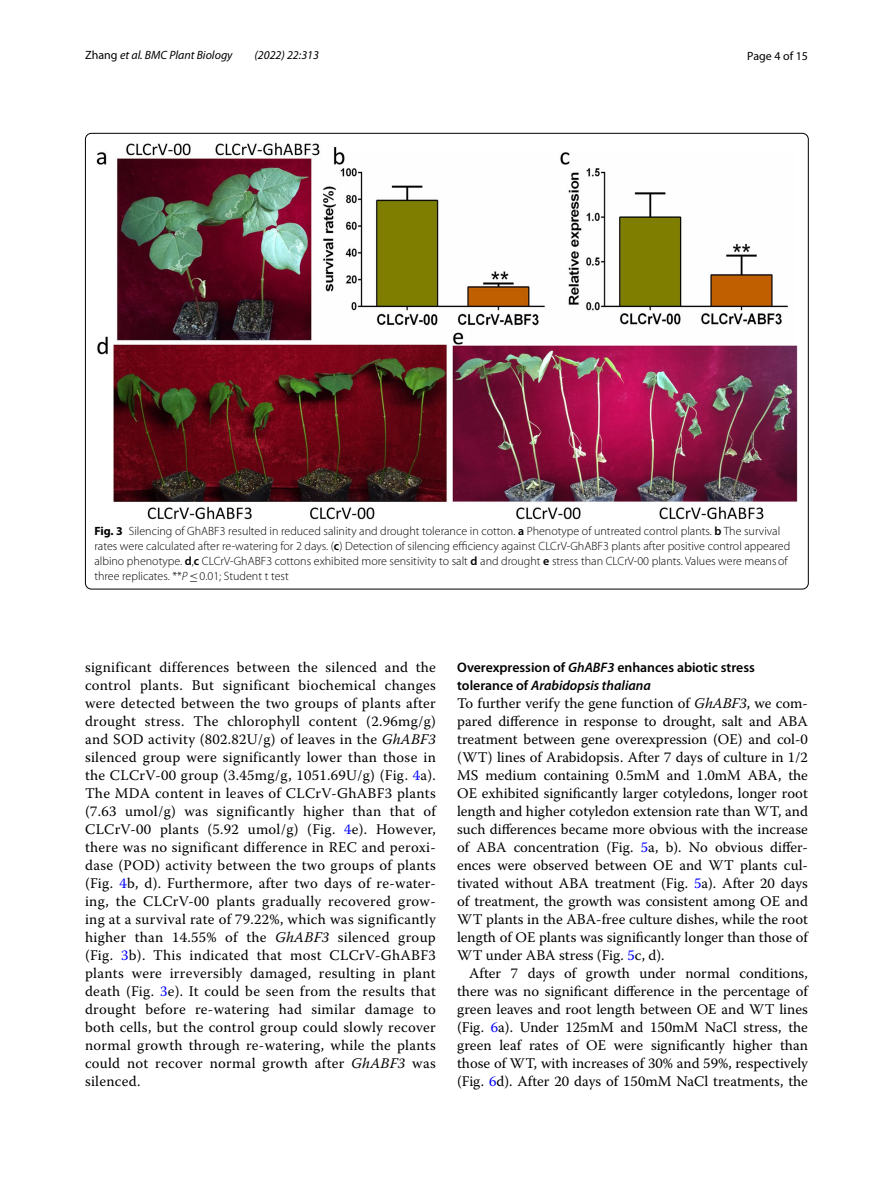
<style>
.page{position:relative;width:893px;height:1187px;background:#fff}
.page>*{position:absolute;margin:0;border:0;box-sizing:border-box;transform-origin:0 0}
.t1{font:14.7px/18px "Warnock Pro";color:#000;text-align:justify}
.t2{font:600 13.8px/18px "Myriad Pro";color:#000}
.t3{font:300 12px/15px "Myriad Pro";color:#000}
.t4{font:italic 12px "Myriad Pro";color:#000}
.t5{font:12px "Myriad Pro";color:#000}
.s1{font-style:normal}
.s2{font-weight:700}
.s3{font-weight:600}
.s4{font-style:italic}
.s5{font-family:"MTSY";font-weight:400}
.s6{color:#00f}
</style>
<div class="page">
<img style="left:97px;top:142px;width:700px;height:377px">
<p class="t4" style="left:85px;top:48px;width:149px"><span class="s1">Zhang</span> et al. BMC Plant Biology</p>
<p class="t4" style="left:254px;top:48px;width:66px">(2022) 22:313</p>
<p class="t5" style="left:747px;top:48px;width:62px">Page 4 of 15</p>
<p class="t3" style="left:94px;top:523px;width:697px"><span class="s2">Fig. 3</span> Silencing of GhABF3 resulted in reduced salinity and drought tolerance in cotton. <span class="s3">a</span> Phenotype of untreated control plants. <span class="s3">b</span> The survival rates were calculated after re-watering for 2 days. (<span class="s3">c</span>) Detection of silencing efficiency against CLCrV-GhABF3 plants after positive control appeared albino phenotype. <span class="s3">d</span>,<span class="s3">c</span> CLCrV-GhABF3 cottons exhibited more sensitivity to salt <span class="s3">d</span> and drought <span class="s3">e</span> stress than CLCrV-00 plants. Values were meansof three replicates. **<span class="s4">P</span><span class="s5">≤</span>0.01; Student t test</p>
<p class="t1" style="left:85px;top:658px;width:352px">significant differences between the silenced and the control plants. But significant biochemical changes were detected between the two groups of plants after drought stress. The chlorophyll content (2.96mg/g) and SOD activity (802.82U/g) of leaves in the <span class="s4">GhABF3 </span>silenced group were significantly lower than those in the CLCrV-00 group (3.45mg/g, 1051.69U/g) (Fig. <span class="s6">4</span>a).<br>The MDA content in leaves of CLCrV-GhABF3 plants (7.63 umol/g) was significantly higher than that of CLCrV-00 plants (5.92 umol/g) (Fig. <span class="s6">4</span>e). However, there was no significant difference in REC and peroxi&shy;dase (POD) activity between the two groups of plants (Fig. <span class="s6">4</span>b, d). Furthermore, after two days of re-water&shy;ing, the CLCrV-00 plants gradually recovered grow&shy;ing at a survival rate of 79.22%, which was significantly higher than 14.55% of the <span class="s4">GhABF3</span> silenced group (Fig. <span class="s6">3</span>b). This indicated that most CLCrV-GhABF3 plants were irreversibly damaged, resulting in plant death (Fig. <span class="s6">3</span>e). It could be seen from the results that drought before re-watering had similar damage to both cells, but the control group could slowly recover normal growth through re-watering, while the plants could not recover normal growth after <span class="s4">GhABF3</span> was silenced.</p>
<p class="t2" style="left:457px;top:657px;width:299px">Overexpression of <span class="s4">GhABF3</span> enhances abiotic stress tolerance of <span class="s4">Arabidopsis thaliana</span></p>
<p class="t1" style="left:457px;top:693px;width:352px">To further verify the gene function of <span class="s4">GhABF3</span>, we com&shy;pared difference in response to drought, salt and ABA treatment between gene overexpression (OE) and col-0 (WT) lines of Arabidopsis. After 7 days of culture in 1/2<br>MS medium containing 0.5mM and 1.0mM ABA, the OE exhibited significantly larger cotyledons, longer root length and higher cotyledon extension rate than WT, and such differences became more obvious with the increase of ABA concentration (Fig. <span class="s6">5</span>a, b). No obvious differ&shy;ences were observed between OE and WT plants cul&shy;tivated without ABA treatment (Fig. <span class="s6">5</span>a). After 20 days of treatment, the growth was consistent among OE and WT plants in the ABA-free culture dishes, while the root length of OE plants was significantly longer than those of WT under ABA stress (Fig. <span class="s6">5</span>c, d).</p>
<p class="t1" style="left:457px;top:963px;width:352px;text-indent:12px">After 7 days of growth under normal conditions, there was no significant difference in the percentage of green leaves and root length between OE and WT lines (Fig. <span class="s6">6</span>a). Under 125mM and 150mM NaCl stress, the green leaf rates of OE were significantly higher than those of WT, with increases of 30% and 59%, respectively (Fig. <span class="s6">6</span>d). After 20 days of 150mM NaCl treatments, the</p>
</div>
